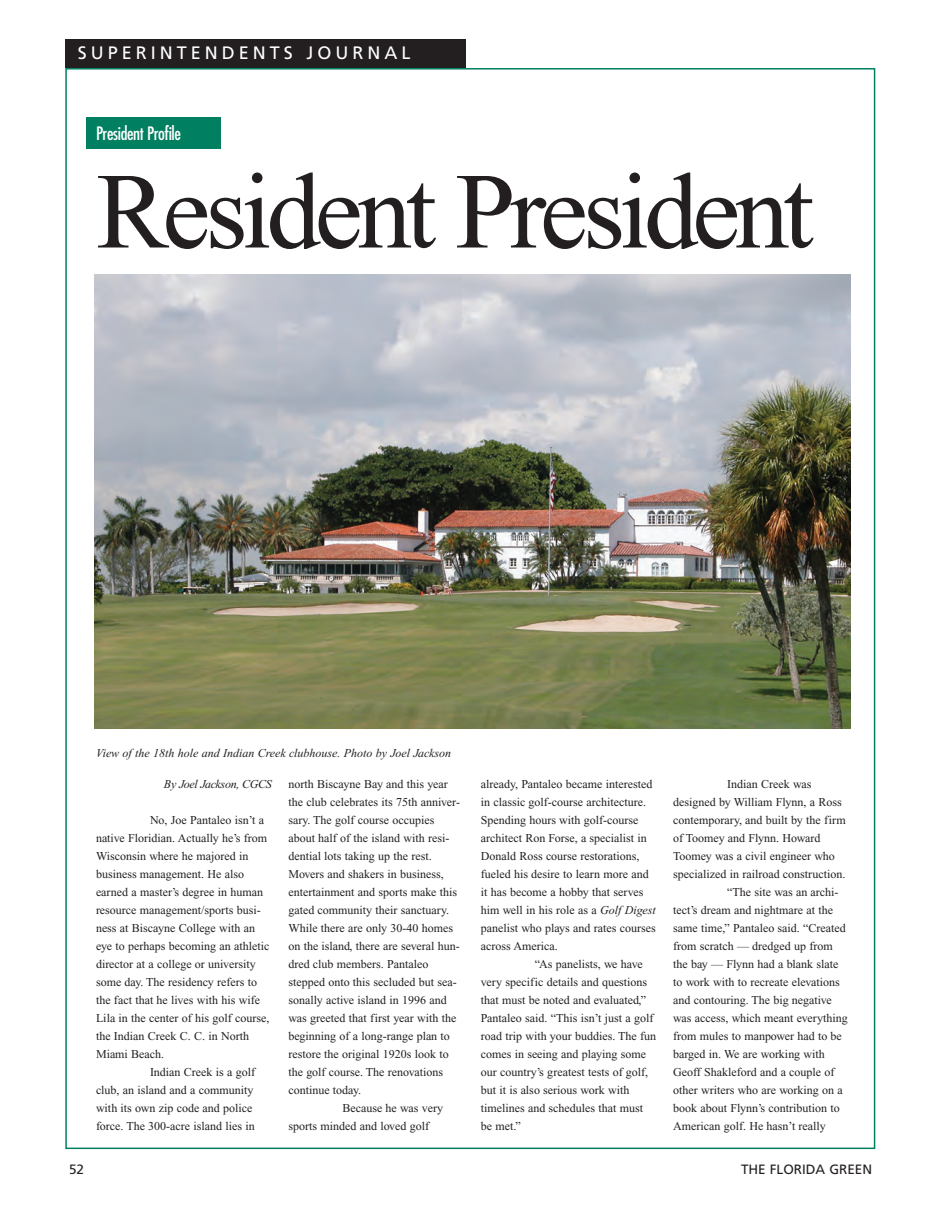
<style>
.page{position:relative;width:945px;height:1215px;background:#fff}
.page>*{position:absolute;margin:0;border:0;box-sizing:border-box;transform-origin:0 0}
.t1{font:108px "Times New Roman";letter-spacing:-.05em;color:#231f20}
.t2{font:18px "Frutiger";letter-spacing:.22em;color:#fff}
.t3{font:condensed 18px "Futura";letter-spacing:-.02em;color:#fff}
.t4{font:13.5px "Frutiger";color:#231f20}
.t5{font:12px "Times New Roman";color:#231f20}
.t6{font:italic 12px "Times New Roman";color:#231f20}
.t7{font:italic 12px "Times New Roman";letter-spacing:-.025em;color:#231f20}
.s1{font-style:italic}
</style>
<div class="page">
<div style="left:86px;top:117px;width:135px;height:31px;background:#008061"></div>
<div style="left:65px;top:39px;width:401px;height:29px;background:#231f20"></div>
<img style="left:94px;top:274px;width:756px;height:455px">
<h2 class="t2" style="left:78px;top:45px;width:334px">SUPERINTENDENTS JOURNAL</h2>
<h2 class="t3" style="left:96px;top:125px;width:86px">President Profile</h2>
<h1 class="t1" style="left:96px;top:173px;width:719px">Resident President</h1>
<p class="t6" style="left:96px;top:749px;width:357px">View of the 18th hole and Indian Creek clubhouse. Photo by Joel Jackson</p>
<p class="t7" style="left:164px;top:779px;width:109px">By Joel Jackson, CGCS</p>
<p class="t5" style="left:150px;top:815px;width:116px">No, Joe Pantaleo isn’t a</p>
<p class="t5" style="left:96px;top:833px;width:173px">native Floridian. Actually he’s from</p>
<p class="t5" style="left:96px;top:851px;width:154px">Wisconsin where he majored in</p>
<p class="t5" style="left:96px;top:869px;width:150px">business management. He also</p>
<p class="t5" style="left:96px;top:887px;width:169px">earned a master’s degree in human</p>
<p class="t5" style="left:96px;top:905px;width:166px">resource management/sports busi-</p>
<p class="t5" style="left:96px;top:923px;width:161px">ness at Biscayne College with an</p>
<p class="t5" style="left:96px;top:941px;width:175px">eye to perhaps becoming an athletic</p>
<p class="t5" style="left:96px;top:959px;width:161px">director at a college or university</p>
<p class="t5" style="left:96px;top:977px;width:163px">some day. The residency refers to</p>
<p class="t5" style="left:96px;top:995px;width:166px">the fact that he lives with his wife</p>
<p class="t5" style="left:96px;top:1013px;width:175px">Lila in the center of his golf course,</p>
<p class="t5" style="left:96px;top:1031px;width:155px">the Indian Creek C. C. in North</p>
<p class="t5" style="left:96px;top:1049px;width:70px">Miami Beach.</p>
<p class="t5" style="left:150px;top:1067px;width:107px">Indian Creek is a golf</p>
<p class="t5" style="left:96px;top:1085px;width:159px">club, an island and a community</p>
<p class="t5" style="left:96px;top:1103px;width:158px">with its own zip code and police</p>
<p class="t5" style="left:96px;top:1121px;width:160px">force. The 300-acre island lies in</p>
<p class="t5" style="left:288px;top:779px;width:161px">north Biscayne Bay and this year</p>
<p class="t5" style="left:288px;top:797px;width:173px">the club celebrates its 75th anniver-</p>
<p class="t5" style="left:288px;top:815px;width:148px">sary. The golf course occupies</p>
<p class="t5" style="left:288px;top:833px;width:163px">about half of the island with resi-</p>
<p class="t5" style="left:288px;top:851px;width:145px">dential lots taking up the rest.</p>
<p class="t5" style="left:288px;top:869px;width:157px">Movers and shakers in business,</p>
<p class="t5" style="left:288px;top:887px;width:170px">entertainment and sports make this</p>
<p class="t5" style="left:288px;top:905px;width:162px">gated community their sanctuary.</p>
<p class="t5" style="left:288px;top:923px;width:166px">While there are only 30-40 homes</p>
<p class="t5" style="left:288px;top:941px;width:173px">on the island, there are several hun-</p>
<p class="t5" style="left:288px;top:959px;width:141px">dred club members. Pantaleo</p>
<p class="t5" style="left:288px;top:977px;width:170px">stepped onto this secluded but sea-</p>
<p class="t5" style="left:288px;top:995px;width:160px">sonally active island in 1996 and</p>
<p class="t5" style="left:288px;top:1013px;width:170px">was greeted that first year with the</p>
<p class="t5" style="left:288px;top:1031px;width:163px">beginning of a long-range plan to</p>
<p class="t5" style="left:288px;top:1049px;width:162px">restore the original 1920s look to</p>
<p class="t5" style="left:288px;top:1067px;width:156px">the golf course. The renovations</p>
<p class="t5" style="left:288px;top:1085px;width:74px">continue today.</p>
<p class="t5" style="left:342px;top:1103px;width:102px">Because he was very</p>
<p class="t5" style="left:288px;top:1121px;width:142px">sports minded and loved golf</p>
<p class="t5" style="left:481px;top:779px;width:173px">already, Pantaleo became interested</p>
<p class="t5" style="left:481px;top:797px;width:167px">in classic golf-course architecture.</p>
<p class="t5" style="left:481px;top:815px;width:159px">Spending hours with golf-course</p>
<p class="t5" style="left:481px;top:833px;width:168px">architect Ron Forse, a specialist in</p>
<p class="t5" style="left:481px;top:851px;width:160px">Donald Ross course restorations,</p>
<p class="t5" style="left:481px;top:869px;width:169px">fueled his desire to learn more and</p>
<p class="t5" style="left:481px;top:887px;width:164px">it has become a hobby that serves</p>
<p class="t5" style="left:481px;top:905px;width:177px">him well in his role as a <span class="s1">Golf Digest</span></p>
<p class="t5" style="left:481px;top:923px;width:177px">panelist who plays and rates courses</p>
<p class="t5" style="left:481px;top:941px;width:78px">across America.</p>
<p class="t5" style="left:535px;top:959px;width:110px">“As panelists, we have</p>
<p class="t5" style="left:481px;top:977px;width:168px">very specific details and questions</p>
<p class="t5" style="left:481px;top:995px;width:167px">that must be noted and evaluated,”</p>
<p class="t5" style="left:481px;top:1013px;width:174px">Pantaleo said. “This isn’t just a golf</p>
<p class="t5" style="left:481px;top:1031px;width:177px">road trip with your buddies. The fun</p>
<p class="t5" style="left:481px;top:1049px;width:167px">comes in seeing and playing some</p>
<p class="t5" style="left:481px;top:1067px;width:169px">our country’s greatest tests of golf,</p>
<p class="t5" style="left:481px;top:1085px;width:150px">but it is also serious work with</p>
<p class="t5" style="left:481px;top:1103px;width:164px">timelines and schedules that must</p>
<p class="t5" style="left:481px;top:1121px;width:42px">be met.”</p>
<p class="t5" style="left:727px;top:779px;width:86px">Indian Creek was</p>
<p class="t5" style="left:673px;top:797px;width:170px">designed by William Flynn, a Ross</p>
<p class="t5" style="left:673px;top:815px;width:174px">contemporary, and built by the firm</p>
<p class="t5" style="left:673px;top:833px;width:149px">of Toomey and Flynn. Howard</p>
<p class="t5" style="left:673px;top:851px;width:163px">Toomey was a civil engineer who</p>
<p class="t5" style="left:673px;top:869px;width:174px">specialized in railroad construction.</p>
<p class="t5" style="left:727px;top:887px;width:113px">“The site was an archi-</p>
<p class="t5" style="left:673px;top:905px;width:162px">tect’s dream and nightmare at the</p>
<p class="t5" style="left:673px;top:923px;width:174px">same time,” Pantaleo said. “Created</p>
<p class="t5" style="left:673px;top:941px;width:161px">from scratch — dredged up from</p>
<p class="t5" style="left:673px;top:959px;width:167px">the bay — Flynn had a blank slate</p>
<p class="t5" style="left:673px;top:977px;width:168px">to work with to recreate elevations</p>
<p class="t5" style="left:673px;top:995px;width:160px">and contouring. The big negative</p>
<p class="t5" style="left:673px;top:1013px;width:176px">was access, which meant everything</p>
<p class="t5" style="left:673px;top:1031px;width:170px">from mules to manpower had to be</p>
<p class="t5" style="left:673px;top:1049px;width:153px">barged in. We are working with</p>
<p class="t5" style="left:673px;top:1067px;width:163px">Geoff Shakleford and a couple of</p>
<p class="t5" style="left:673px;top:1085px;width:171px">other writers who are working on a</p>
<p class="t5" style="left:673px;top:1103px;width:168px">book about Flynn’s contribution to</p>
<p class="t5" style="left:673px;top:1121px;width:154px">American golf. He hasn’t really</p>
<p class="t4" style="left:69px;top:1164px;width:17px">52</p>
<p class="t4" style="left:741px;top:1164px;width:133px">THE FLORIDA GREEN</p>
</div>
